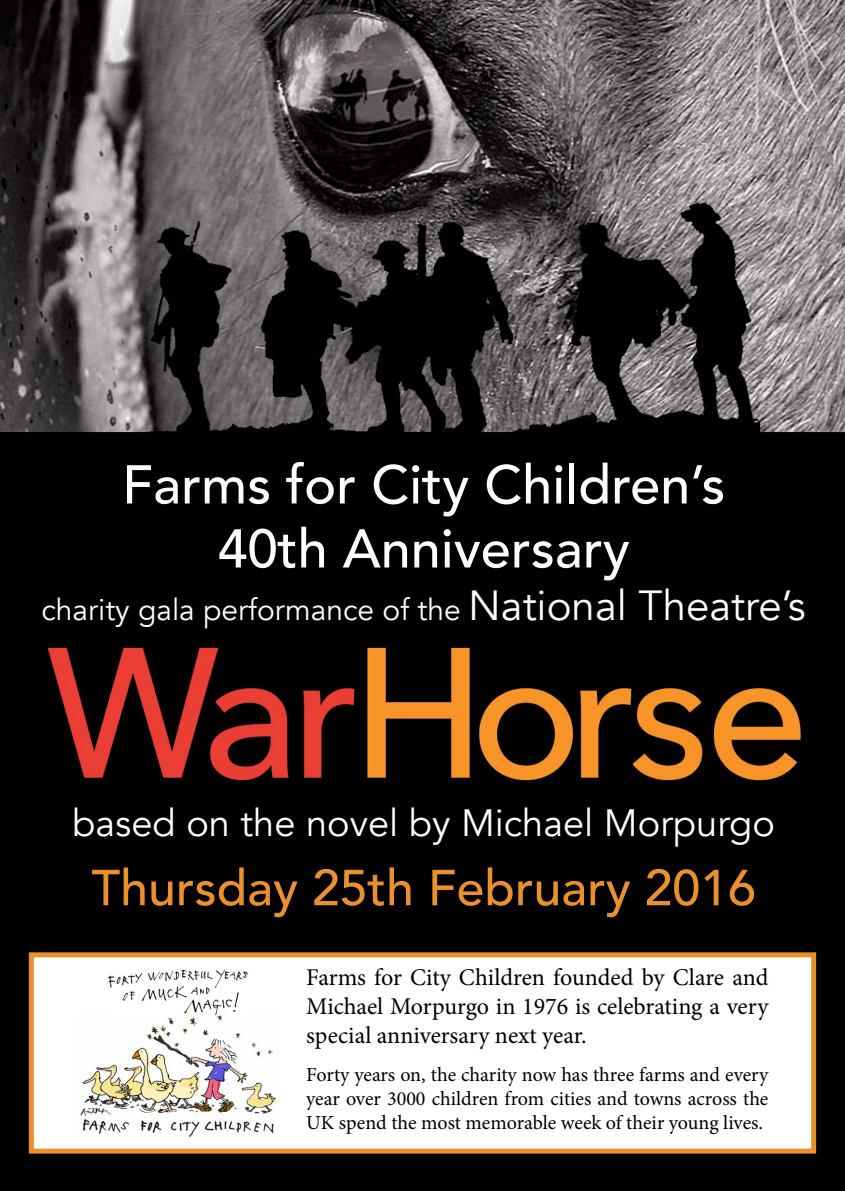
<style>
.page{position:relative;width:845px;height:1191px;background:#fff}
.page>*{position:absolute;margin:0;border:0;box-sizing:border-box;transform-origin:0 0}
.t1{font:500 54px/64px "Avenir";color:#fff;text-align:center}
.t2{font:500 50px "Avenir";color:#eb912c}
.t3{font:38px "Avenir";color:#fff}
.t4{font:30px "Avenir";color:#fff}
.t5{font:24px/28.8px "Minion Pro";color:#000;text-align:justify}
.t6{font:20px/24px "Minion Pro";letter-spacing:-.005em;color:#000;text-align:justify}
.s1{font-size:42px}
</style>
<div class="page">
<img style="left:0;top:0;width:845px;height:1191px">
<div style="left:29px;top:952px;width:787px;height:201px;background:#fff;border:5px solid #eb912c"></div>
<img style="left:80px;top:969px;width:198px;height:168px">
<h1 class="t1" style="left:122px;top:450px;width:605px">Farms for City Children’s<br>40th Anniversary</h1>
<h3 class="t4" style="left:41px;top:591px;width:766px">charity gala performance of the <span class="s1">National Theatre’s</span></h3>
<h3 class="t3" style="left:72px;top:800px;width:704px">based on the novel by Michael Morpurgo</h3>
<h2 class="t2" style="left:91px;top:844px;width:666px">Thursday 25th February 2016</h2>
<p class="t5" style="left:306px;top:963px;width:464px">Farms for City Children founded by Clare and Michael Morpurgo in 1976 is celebrating a very special anniversary next year.</p>
<p class="t6" style="left:306px;top:1062px;width:464px">Forty years on, the charity now has three farms and every year over 3000 children from cities and towns across the UK spend the most memorable week of their young lives.</p>
</div>
